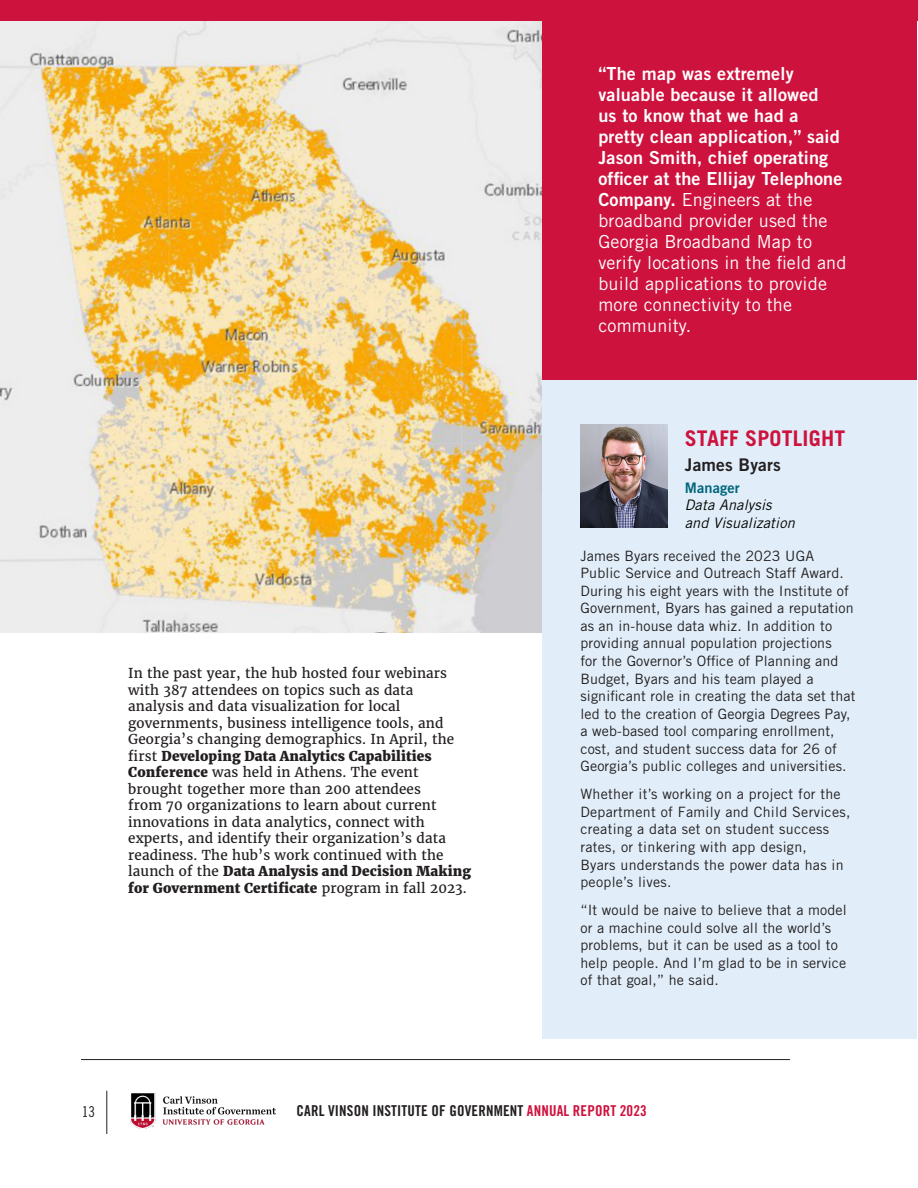
<style>
.page{position:relative;width:918px;height:1188px;background:#fff}
.page>*{position:absolute;margin:0;border:0;box-sizing:border-box;transform-origin:0 0}
.t1{font:700 21.6px "Trade Gothic LT Std";letter-spacing:.01em;color:#cd123d}
.t2{font:18px/21px "Trade Gothic LT Std Bd 2";letter-spacing:.01em;color:#fff}
.body_text{font:17.4px "Trade Gothic LT Std Bd 2";letter-spacing:.01em;color:#231f20}
.t3{font:15px "Trade Gothic LT Std Bd Cn 20";letter-spacing:.01em;color:#231f20}
.t4{font:15px "Trade Gothic LT Std Cn 18";color:#231f20}
.body_text-2{font:italic 14.55px/17.5px "Trade Gothic LT Std";letter-spacing:.01em;color:#040503}
.body_text-3{font:14.25px/17.5px "Trade Gothic LT Std";letter-spacing:.01em;color:#231f20}
.body_text-4{font:13.5px/16.5px "Merriweather";letter-spacing:.01em;color:#231f20}
.s1{font-family:"Trade Gothic LT Std"}
.s2{font-weight:900}
.s3{font-family:"Trade Gothic LT Std Bd 2";font-style:normal;color:#00657c}
.s4{color:#cd123d}
</style>
<div class="page">
<img style="left:0;top:21px;width:542px;height:611px">
<div style="left:542px;top:17px;width:374px;height:363px;background:#cd123d"></div>
<div style="left:542px;top:380px;width:374px;height:659px;background:#e1eef9"></div>
<img style="left:580px;top:425px;width:87px;height:103px">
<div style="left:0;top:0;width:918px;height:21px;background:#cd123d"></div>
<hr style="left:81px;top:1059px;width:709px;height:1px;background:#231f20">
<hr style="left:107px;top:1091px;width:1px;height:43px;background:#231f20">
<img style="left:131px;top:1092px;width:144px;height:37px">
<p class="t2" style="left:598px;top:63px;width:250px">“The map was extremely valuable because it allowed<br>us to know that we had a pretty clean application,” said<br>Jason Smith, chief operating officer at the Ellijay Telephone<br>Company. <span class="s1">Engineers at the broadband provider used the<br>Georgia Broadband Map to verify locations in the field and build applications to provide more connectivity to the community.</span></p>
<p class="body_text-4" style="left:128px;top:665px;width:344px">In the past year, the hub hosted four webinars with 387 attendees on topics such as data analysis and data visualization for local governments, business intelligence tools, and Georgia’s changing demographics. In April, the first <span class="s2">Developing Data Analytics Capabilities Conference</span> was held in Athens. The event brought together more than 200 attendees<br>from 70 organizations to learn about current innovations in data analytics, connect with experts, and identify their organization’s data readiness. The hub’s work continued with the launch of the <span class="s2">Data Analysis and Decision Making for Government Certificate</span> program in fall 2023.</p>
<p class="t1" style="left:685px;top:425px;width:162px">STAFF SPOTLIGHT</p>
<p class="body_text-2" style="left:685px;top:479px;width:112px"><span class="s3">Manager<br></span>Data Analysis and Visualization</p>
<p class="body_text" style="left:685px;top:454px;width:98px">James Byars</p>
<p class="body_text-3" style="left:580px;top:547px;width:276px">James Byars received the 2023 UGA Public Service and Outreach Staff Award.<br>During his eight years with the Institute of Government, Byars has gained a reputation as an in-house data whiz. In addition to providing annual population projections<br>for the Governor’s Office of Planning and Budget, Byars and his team played a significant role in creating the data set that led to the creation of Georgia Degrees Pay, a web-based tool comparing enrollment, cost, and student success data for 26 of Georgia’s public colleges and universities.</p>
<p class="body_text-3" style="left:580px;top:785px;width:271px">Whether it’s working on a project for the Department of Family and Child Services, creating a data set on student success rates, or tinkering with app design,<br>Byars understands the power data has in people’s lives.</p>
<p class="body_text-3" style="left:580px;top:901px;width:268px">“It would be naive to believe that a model or a machine could solve all the world’s problems, but it can be used as a tool to help people. And I’m glad to be in service of that goal,” he said.</p>
<p class="t4" style="left:82px;top:1103px;width:15px">13</p>
<p class="t3" style="left:297px;top:1101px;width:352px">CARL VINSON INSTITUTE OF GOVERNMENT <span class="s4">ANNUAL REPORT 2023</span></p>
</div>
